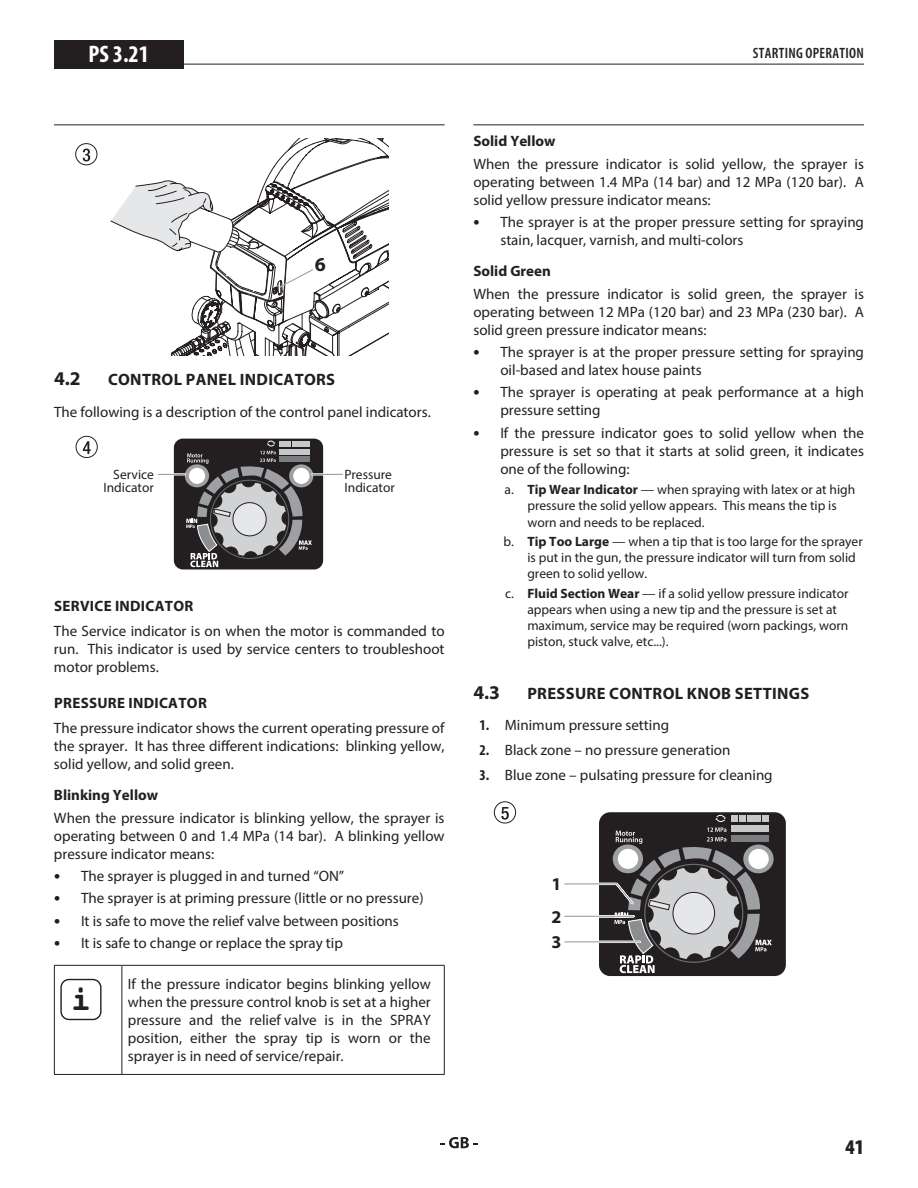
<style>
.page{position:relative;width:918px;height:1188px;background:#fff}
.page>*{position:absolute;margin:0;border:0;box-sizing:border-box;transform-origin:0 0}
.t1{font:700 33.6px "Courier";color:#231f20}
.t2{font:700 condensed 24px "Myriad Pro";color:#fff}
.t3{font:900 condensed 21px "Myriad Pro";color:#231f20}
.t4{font:700 19.95px "Myriad Pro";color:#231f20}
.t5{font:700 19.5px "Myriad Pro";color:#231f20}
.t6{font:700 18px/32.4px "Myriad Pro";color:#231f20}
.t7{font:700 16.5px "Myriad Pro";letter-spacing:.02em;color:#231f20}
.t8{font:15px/18px "Myriad Pro";color:#231f20;text-align:justify}
.t9{font:700 15px "Myriad Pro";letter-spacing:.01em;color:#231f20}
.t10{font:600 condensed 15px "Myriad Pro";letter-spacing:.02em;color:#231f20}
.t11{font:13.5px/16.2px "Myriad Pro";color:#231f20}
.s1{font-weight:700;font-size:18px}
.s2{font-weight:700}
.s3{font-weight:700;font-stretch:condensed}
</style>
<div class="page">
<svg style="left:440px;top:1137px;width:38px;height:11px"></svg>
<hr style="left:54px;top:64px;width:810px;height:1px;background:#231f20">
<div style="left:54px;top:40px;width:130px;height:29px;background:#231f20"></div>
<hr style="left:54px;top:124px;width:391px;height:1px;background:#231f20">
<svg style="left:111px;top:139px;width:277px;height:216px"></svg>
<svg style="left:83px;top:149px;width:7px;height:12px"></svg>
<div style="left:75px;top:143px;width:22px;height:22px;border:1px solid #231f20;border-radius:50%"></div>
<div style="left:174px;top:439px;width:149px;height:130px;background:#231f20;border-radius:9px"></div>
<hr style="left:312px;top:473px;width:31px;height:3px;background:#fff">
<hr style="left:312px;top:474px;width:31px;height:1px;background:#939598">
<svg style="left:158px;top:439px;width:154px;height:128px"></svg>
<svg style="left:83px;top:441px;width:8px;height:13px"></svg>
<div style="left:76px;top:436px;width:22px;height:22px;border:1px solid #231f20;border-radius:50%"></div>
<hr style="left:122px;top:966px;width:1px;height:108px;background:#231f20">
<hr style="left:54px;top:965px;width:68px;height:1px;background:#231f20">
<hr style="left:54px;top:966px;width:1px;height:108px;background:#231f20">
<hr style="left:122px;top:965px;width:323px;height:1px;background:#231f20">
<hr style="left:444px;top:966px;width:1px;height:108px;background:#231f20">
<hr style="left:54px;top:1074px;width:68px;height:1px;background:#231f20">
<hr style="left:122px;top:1074px;width:323px;height:1px;background:#231f20">
<div style="left:60px;top:979px;width:42px;height:41px;border:1px solid #231f20;border-radius:8px"></div>
<hr style="left:473px;top:124px;width:391px;height:1px;background:#231f20">
<div style="left:599px;top:812px;width:187px;height:164px;background:#231f20;border-radius:11px"></div>
<svg style="left:743px;top:845px;width:31px;height:28px"></svg>
<svg style="left:564px;top:813px;width:208px;height:160px"></svg>
<hr style="left:565px;top:915px;width:69px;height:2px;background:#fff">
<hr style="left:565px;top:916px;width:69px;height:1px;background:#939598">
<hr style="left:565px;top:941px;width:75px;height:2px;background:#fff">
<hr style="left:565px;top:942px;width:75px;height:1px;background:#939598">
<svg style="left:501px;top:807px;width:8px;height:13px"></svg>
<div style="left:494px;top:801px;width:22px;height:22px;border:1px solid #231f20;border-radius:50%"></div>
<h2 class="t2" style="left:89px;top:39px;width:62px">PS 3.21</h2>
<p class="t10" style="left:753px;top:44px;width:112px">STARTING OPERATION</p>
<h3 class="t4" style="left:315px;top:251px;width:13px">6</h3>
<h3 class="t5" style="left:54px;top:366px;width:28px">4.2</h3>
<p class="t7" style="left:108px;top:369px;width:229px">CONTROL PANEL INDICATORS</p>
<p class="t8" style="left:54px;top:402px;width:378px">The following is a description of the control panel indicators.</p>
<p class="t11" style="left:104px;top:467px;width:52px;line-height:13.5px;text-align:right">Service<br>Indicator</p>
<p class="t11" style="left:345px;top:467px;width:52px;line-height:13.5px">Pressure<br>Indicator</p>
<p class="t9" style="left:54px;top:597px;width:141px">SERVICE INDICATOR</p>
<p class="t8" style="left:54px;top:622px;width:392px">The Service indicator is on when the motor is commanded to run. This indicator is used by service centers to troubleshoot motor problems.</p>
<p class="t9" style="left:54px;top:693px;width:154px">PRESSURE INDICATOR</p>
<p class="t8" style="left:54px;top:719px;width:392px">The pressure indicator shows the current operating pressure of the sprayer. It has three different indications: blinking yellow, solid yellow, and solid green.</p>
<p class="t9" style="left:54px;top:785px;width:106px">Blinking Yellow</p>
<p class="t8" style="left:54px;top:808px;width:392px">When the pressure indicator is blinking yellow, the sprayer is operating between 0 and 1.4 MPa (14 bar). A blinking yellow pressure indicator means:</p>
<p class="t8" style="left:54px;top:867px;width:292px"><span class="s1">•</span> The sprayer is plugged in and turned “ON”</p>
<p class="t8" style="left:54px;top:889px;width:371px"><span class="s1">•</span> The sprayer is at priming pressure (little or no pressure)</p>
<p class="t8" style="left:54px;top:911px;width:346px"><span class="s1">•</span> It is safe to move the relief valve between positions</p>
<p class="t8" style="left:54px;top:934px;width:290px"><span class="s1">•</span> It is safe to change or replace the spray tip</p>
<h1 class="t1" style="left:71px;top:977px;width:22px">i</h1>
<p class="t8" style="left:128px;top:975px;width:304px">If the pressure indicator begins blinking yellow when the pressure control knob is set at a higher pressure and the relief valve is in the SPRAY position, either the spray tip is worn or the sprayer is in need of service/repair.</p>
<p class="t9" style="left:473px;top:131px;width:84px">Solid Yellow</p>
<p class="t8" style="left:473px;top:154px;width:392px">When the pressure indicator is solid yellow, the sprayer is operating between 1.4 MPa (14 bar) and 12 MPa (120 bar). A solid yellow pressure indicator means:</p>
<p class="t8" style="left:500px;top:213px;width:365px;text-indent:-27px"><span class="s1">•</span> The sprayer is at the proper pressure setting for spraying stain, lacquer, varnish, and multi-colors</p>
<p class="t9" style="left:473px;top:262px;width:79px">Solid Green</p>
<p class="t8" style="left:473px;top:284px;width:392px">When the pressure indicator is solid green, the sprayer is operating between 12 MPa (120 bar) and 23 MPa (230 bar). A solid green pressure indicator means:</p>
<p class="t8" style="left:500px;top:343px;width:365px;text-indent:-27px"><span class="s1">•</span> The sprayer is at the proper pressure setting for spraying oil-based and latex house paints</p>
<p class="t8" style="left:500px;top:383px;width:365px;text-indent:-27px"><span class="s1">•</span> The sprayer is operating at peak performance at a high pressure setting</p>
<p class="t8" style="left:500px;top:423px;width:365px;text-indent:-27px"><span class="s1">•</span> If the pressure indicator goes to solid yellow when the pressure is set so that it starts at solid green, it indicates one of the following:</p>
<p class="t11" style="left:527px;top:481px;width:329px;text-indent:-23px">a. <span class="s2">Tip Wear Indicator</span> — when spraying with latex or at high pressure the solid yellow appears. This means the tip is worn and needs to be replaced.</p>
<p class="t11" style="left:527px;top:533px;width:337px;text-indent:-24px">b. <span class="s2">Tip Too Large</span> — when a tip that is too large for the sprayer is put in the gun, the pressure indicator will turn from solid green to solid yellow.</p>
<p class="t11" style="left:527px;top:585px;width:323px;text-indent:-22px">c. <span class="s2">Fluid Section Wear</span> — if a solid yellow pressure indicator appears when using a new tip and the pressure is set at maximum, service may be required (worn packings, worn piston, stuck valve, etc...).</p>
<h3 class="t5" style="left:473px;top:679px;width:28px">4.3</h3>
<p class="t7" style="left:527px;top:682px;width:283px">PRESSURE CONTROL KNOB SETTINGS</p>
<p class="t8" style="left:479px;top:716px;width:191px"><span class="s3">1.</span> Minimum pressure setting</p>
<p class="t8" style="left:479px;top:741px;width:253px"><span class="s3">2.</span> Black zone – no pressure generation</p>
<p class="t8" style="left:479px;top:765px;width:295px"><span class="s3">3.</span> Blue zone – pulsating pressure for cleaning</p>
<p class="t6" style="left:552px;top:867px;width:11px">1<br>2</p>
<p class="t6" style="left:552px;top:925px;width:11px">3</p>
<h3 class="t3" style="left:845px;top:1133px;width:20px">41</h3>
</div>
